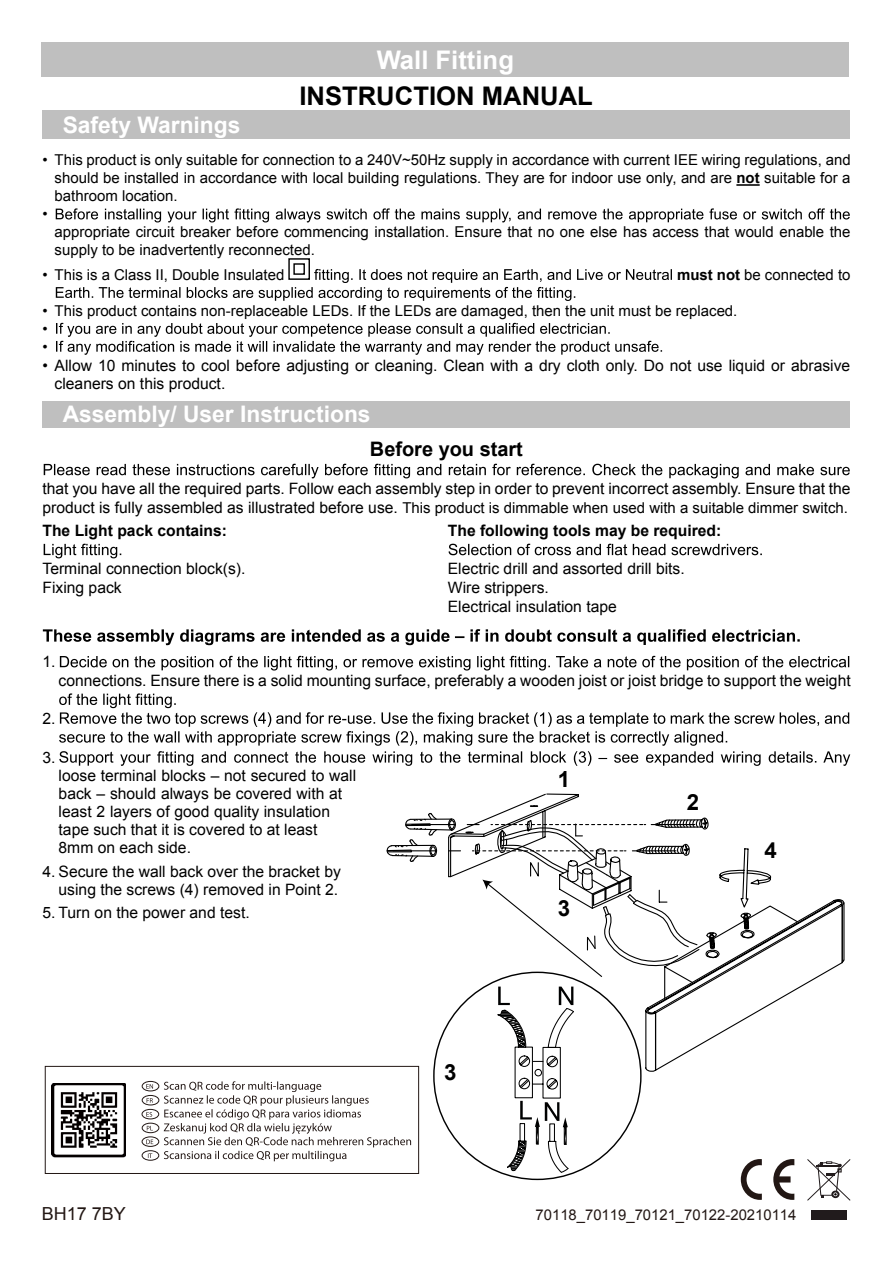
<style>
.page{position:relative;width:893px;height:1263px;background:#fff}
.page>*{position:absolute;margin:0;border:0;box-sizing:border-box;transform-origin:0 0}
.t1{font:700 25.65px "Arial";color:#000}
.t2{font:700 25.65px "Arial";color:#fff}
.t3{font:700 22.8px "Arial";color:#fff}
.t4{font:700 22.2px "Arial";color:#000}
.t5{font:700 19.95px "Arial";color:#000}
.t6{font:18px "Arial";color:#221714}
.t7{font:15.6px/18px "Arial";color:#000}
.t8{font:700 15.6px "Arial";color:#000}
.t9{font:15px/18px "Arial";color:#000}
.t10{font:14.85px "Arial";color:#221714}
.s1{font-weight:700}
.s2{font-size:15.6px}
</style>
<div class="page">
<div style="left:41px;top:43px;width:808px;height:34px;background:#bfbfbf"></div>
<div style="left:42px;top:110px;width:808px;height:29px;background:#bfbfbf"></div>
<hr style="left:736px;top:184px;width:24px;height:2px;background:#000">
<svg style="left:56px;top:208px;width:794px;height:14px"></svg>
<svg style="left:56px;top:258px;width:616px;height:43px"></svg>
<svg style="left:56px;top:323px;width:606px;height:32px"></svg>
<div style="left:42px;top:401px;width:808px;height:27px;background:#bfbfbf"></div>
<svg style="left:44px;top:464px;width:806px;height:14px"></svg>
<svg style="left:44px;top:544px;width:77px;height:14px"></svg>
<svg style="left:449px;top:544px;width:313px;height:11px"></svg>
<svg style="left:43px;top:629px;width:757px;height:16px"></svg>
<svg style="left:60px;top:656px;width:789px;height:14px"></svg>
<svg style="left:59px;top:693px;width:791px;height:73px"></svg>
<div style="left:811px;top:1210px;width:36px;height:10px;background:#211b1c"></div>
<svg style="left:164px;top:793px;width:686px;height:408px"></svg>
<div style="left:142px;top:1081px;width:17px;height:10px;border:1px solid #221714;border-radius:50%"></div>
<svg style="left:146px;top:1084px;width:7px;height:5px"></svg>
<div style="left:142px;top:1137px;width:17px;height:9px;border:1px solid #221714;border-radius:50%"></div>
<svg style="left:146px;top:1139px;width:7px;height:5px"></svg>
<div style="left:142px;top:1095px;width:17px;height:10px;border:1px solid #221714;border-radius:50%"></div>
<svg style="left:147px;top:1098px;width:6px;height:5px"></svg>
<div style="left:142px;top:1150px;width:17px;height:10px;border:1px solid #221714;border-radius:50%"></div>
<svg style="left:148px;top:1153px;width:4px;height:5px"></svg>
<div style="left:142px;top:1109px;width:17px;height:10px;border:1px solid #221714;border-radius:50%"></div>
<svg style="left:146px;top:1112px;width:6px;height:5px"></svg>
<div style="left:142px;top:1123px;width:17px;height:10px;border:1px solid #221714;border-radius:50%"></div>
<svg style="left:147px;top:1126px;width:6px;height:4px"></svg>
<div style="left:45px;top:1066px;width:374px;height:108px;border:1px solid #221714"></div>
<img style="left:52px;top:1083px;width:74px;height:75px">
<h1 class="t2" style="left:377px;top:43px;width:139px">Wall Fitting</h1>
<h2 class="t3" style="left:63px;top:110px;width:179px">Safety Warnings</h2>
<h1 class="t1" style="left:299px;top:79px;width:295px">INSTRUCTION MANUAL</h1>
<p class="t9" style="left:42px;top:151px;width:810px">• This product is only suitable for connection to a 240V~50Hz supply in accordance with current IEE wiring regulations, and</p>
<p class="t9" style="left:55px;top:169px;width:797px">should be installed in accordance with local building regulations. They are for indoor use only, and are <span class="s1">not</span> suitable for a</p>
<p class="t9" style="left:55px;top:187px;width:125px">bathroom location.</p>
<p class="t9" style="left:43px;top:205px;width:7px">•</p>
<p class="t9" style="left:55px;top:223px;width:797px">appropriate circuit breaker before commencing installation. Ensure that no one else has access that would enable the</p>
<p class="t9" style="left:55px;top:241px;width:262px">supply to be inadvertently reconnected.</p>
<p class="t9" style="left:42px;top:266px;width:243px">• This is a Class II, Double Insulated</p>
<p class="t9" style="left:677px;top:266px;width:175px"><span class="s1">must not</span> be connected to</p>
<p class="t9" style="left:42px;top:302px;width:696px">• This product contains non-replaceable LEDs. If the LEDs are damaged, then the unit must be replaced. •<br>•</p>
<p class="t7" style="left:55px;top:356px;width:797px;line-height:18.8px;text-indent:-12px">• Allow 10 minutes to cool before adjusting or cleaning. Clean with a dry cloth only. Do not use liquid or abrasive cleaners on this product.</p>
<h2 class="t3" style="left:63px;top:399px;width:309px">Assembly/ User Instructions</h2>
<p class="t5" style="left:370px;top:436px;width:154px">Before you start</p>
<p class="t7" style="left:42px;top:480px;width:810px">that you have all the required parts. Follow each assembly step in order to prevent incorrect assembly. Ensure that the</p>
<p class="t9" style="left:42px;top:499px;width:807px"><span class="s2">product is fully assembled as illustrated before use.</span> This product is dimmable when used with a suitable dimmer switch.</p>
<p class="t8" style="left:42px;top:520px;width:186px">The Light pack contains:</p>
<p class="t7" style="left:42px;top:559px;width:204px;line-height:18.8px">Terminal connection block(s).<br>Fixing pack</p>
<p class="t8" style="left:448px;top:520px;width:275px">The following tools may be required:</p>
<p class="t7" style="left:448px;top:559px;width:238px;line-height:18.8px">Electric drill and assorted drill bits.<br>Wire strippers.<br>Electrical insulation tape</p>
<p class="t7" style="left:42px;top:653px;width:15px">1.</p>
<p class="t7" style="left:59px;top:672px;width:794px">connections. Ensure there is a solid mounting surface, preferably a wooden joist or joist bridge to support the weight</p>
<p class="t7" style="left:42px;top:709px;width:15px">2.</p>
<p class="t7" style="left:42px;top:748px;width:15px">3.</p>
<p class="t7" style="left:59px;top:767px;width:299px">loose terminal blocks – not secured to wall back – should always be covered with at least 2 layers of good quality insulation tape such that it is covered to at least<br>8mm on each side.</p>
<p class="t7" style="left:42px;top:863px;width:300px;text-align:right">4. Secure the wall back over the bracket by using the screws (4) removed in Point 2.</p>
<p class="t7" style="left:42px;top:904px;width:209px">5. Turn on the power and test.</p>
<h3 class="t4" style="left:444px;top:1057px;width:14px">3</h3>
<h3 class="t4" style="left:558px;top:764px;width:14px">1</h3>
<h3 class="t4" style="left:558px;top:893px;width:14px">3</h3>
<h3 class="t4" style="left:687px;top:787px;width:14px">2</h3>
<h3 class="t4" style="left:764px;top:836px;width:14px">4</h3>
<p class="t6" style="left:42px;top:1202px;width:86px">BH17 7BY</p>
<p class="t10" style="left:536px;top:1205px;width:262px">70118_70119_70121_70122-20210114</p>
</div>
